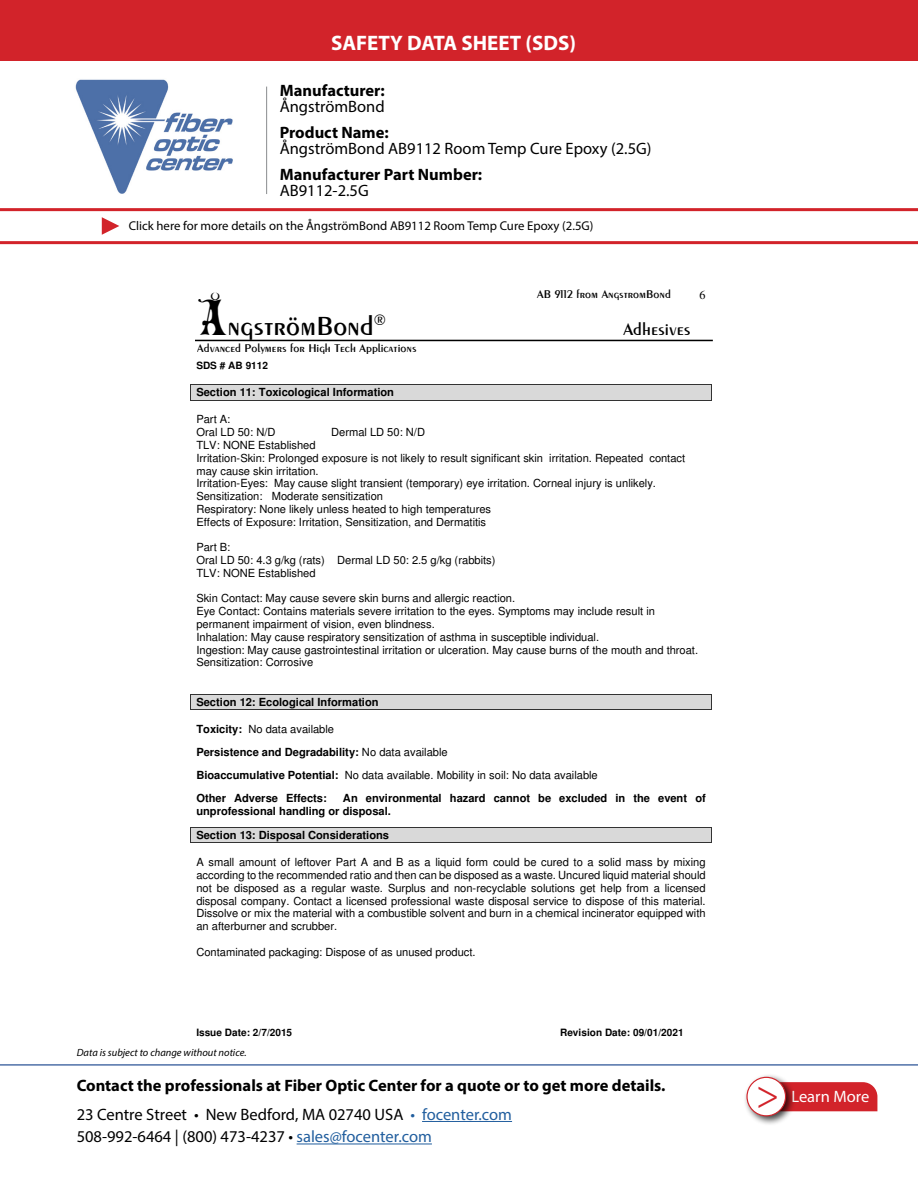
<style>
.page{position:relative;width:918px;height:1188px;background:#fff}
.page>*{position:absolute;margin:0;border:0;box-sizing:border-box;transform-origin:0 0}
.t1{font:42px "Minion Pro";color:#d2232a}
.t2{font:28.2px "Penwin";color:#000}
.t3{font:700 21px "Myriad Pro";color:#fff}
.t4{font:18.15px "Penwin";color:#000}
.t5{font:16.5px/22.5px "Myriad Pro";color:#000}
.t6{font:700 16.5px/16.5px "Myriad Pro";color:#000}
.t7{font:16.5px "Myriad Pro";color:#fff}
.t8{font:12.75px "Myriad Pro";color:#000}
.t9{font:12.15px "Penwin";color:#000}
.t10{font:12.15px "Times";color:#000}
.t11{font:11.1px/12.8px "Helvetica";color:#000}
.t12{font:700 11.1px/22.8px "Helvetica";color:#000}
.t13{font:italic 10.5px "Myriad Pro";color:#000}
.t14{font:700 10.05px "Helvetica";color:#000}
.s1{font-weight:400}
.s2{font-weight:700}
.s3{font-family:"Max Circus";font-size:48.45px}
.s4{color:#215e9e}
</style>
<div class="page">
<hr style="left:422px;top:1121px;width:90px;height:1px;background:#215e9e">
<hr style="left:297px;top:1144px;width:135px;height:1px;background:#215e9e">
<hr style="left:0;top:1064px;width:918px;height:2px;background:#4f70a8">
<img style="left:75px;top:79px;width:158px;height:115px">
<hr style="left:266px;top:87px;width:1px;height:107px;background:#8a8c8e">
<div style="left:796px;top:1082px;width:81px;height:29px;background:#d2232a"></div>
<div style="left:743px;top:1074px;width:53px;height:52px;background:#000;opacity:.75"></div>
<div style="left:747px;top:1077px;width:39px;height:39px;background:#fff;border-radius:50%"></div>
<div style="left:746px;top:1077px;width:40px;height:39px;border:1px solid #d2232a;border-radius:50%"></div>
<hr style="left:0;top:241px;width:918px;height:3px;background:#d2232a">
<hr style="left:0;top:208px;width:918px;height:3px;background:#d2232a">
<svg style="left:102px;top:217px;width:17px;height:18px"></svg>
<div style="left:0;top:0;width:918px;height:60px;background:#d2232a"></div>
<svg style="left:195px;top:341px;width:295px;height:1px"></svg>
<hr style="left:195px;top:340px;width:518px;height:1px;background:#000">
<div style="left:191px;top:385px;width:520px;height:15px;background:#d9d9d9"></div>
<hr style="left:191px;top:384px;width:520px;height:1px;background:#333">
<hr style="left:191px;top:400px;width:520px;height:1px;background:#333">
<svg style="left:190px;top:384px;width:1px;height:17px"></svg>
<svg style="left:711px;top:384px;width:1px;height:17px"></svg>
<div style="left:191px;top:695px;width:520px;height:15px;background:#d9d9d9"></div>
<hr style="left:191px;top:694px;width:520px;height:1px;background:#333">
<hr style="left:191px;top:710px;width:520px;height:1px;background:#333">
<svg style="left:190px;top:694px;width:1px;height:16px"></svg>
<svg style="left:711px;top:694px;width:1px;height:16px"></svg>
<div style="left:191px;top:828px;width:520px;height:15px;background:#d9d9d9"></div>
<hr style="left:191px;top:827px;width:520px;height:1px;background:#333">
<hr style="left:191px;top:843px;width:520px;height:1px;background:#333">
<svg style="left:190px;top:827px;width:1px;height:16px"></svg>
<svg style="left:711px;top:827px;width:1px;height:16px"></svg>
<p class="t3" style="left:331px;top:29px;width:246px">SAFETY DATA SHEET (SDS)</p>
<p class="t6" style="left:280px;top:81px;width:107px">Manufacturer:<br><span class="s1">ÅngströmBond</span></p>
<p class="t5" style="left:280px;top:124px;width:373px;line-height:16.5px"><span class="s2">Product Name:<br></span>ÅngströmBond AB9112 Room Temp Cure Epoxy (2.5G)</p>
<p class="t6" style="left:280px;top:165px;width:204px">Manufacturer Part Number:</p>
<p class="t5" style="left:280px;top:179px;width:90px">AB9112-2.5G</p>
<p class="t8" style="left:129px;top:218px;width:466px">Click here for more details on the ÅngströmBond AB9112 Room Temp Cure Epoxy (2.5G)</p>
<p class="t2" style="left:196px;top:308px;width:191px"><span class="s3">Å</span>ngströmBond<sup>®</sup></p>
<p class="t9" style="left:197px;top:341px;width:221px">Advanced Polymers for High Tech Applications</p>
<p class="t14" style="left:196px;top:362px;width:73px">SDS # AB 9112</p>
<p class="t9" style="left:537px;top:287px;width:135px">AB 9112 from AngstromBond</p>
<p class="t4" style="left:623px;top:318px;width:69px">Adhesives</p>
<p class="t10" style="left:700px;top:288px;width:8px">6</p>
<p class="t12" style="left:196px;top:382px;width:199px">Section 11: Toxicological Information</p>
<p class="t11" style="left:196px;top:414px;width:81px">Part A:<br>Oral LD 50: N/D</p>
<p class="t11" style="left:331px;top:427px;width:95px">Dermal LD 50: N/D</p>
<p class="t11" style="left:196px;top:440px;width:490px">TLV: NONE Established<br>Irritation-Skin: Prolonged exposure is not likely to result significant skin irritation. Repeated contact may cause skin irritation.<br>Irritation-Eyes: May cause slight transient (temporary) eye irritation. Corneal injury is unlikely.<br>Sensitization: Moderate sensitization<br>Respiratory: None likely unless heated to high temperatures<br>Effects of Exposure: Irritation, Sensitization, and Dermatitis</p>
<p class="t11" style="left:196px;top:542px;width:301px">Part B:<br>Oral LD 50: 4.3 g/kg (rats) Dermal LD 50: 2.5 g/kg (rabbits)<br>TLV: NONE Established</p>
<p class="t11" style="left:196px;top:593px;width:503px">Skin Contact: May cause severe skin burns and allergic reaction.<br>Eye Contact: Contains materials severe irritation to the eyes. Symptoms may include result in permanent impairment of vision, even blindness.<br>Inhalation: May cause respiratory sensitization of asthma in susceptible individual.<br>Ingestion: May cause gastrointestinal irritation or ulceration. May cause burns of the mouth and throat.<br>Sensitization: Corrosive</p>
<p class="t12" style="left:196px;top:692px;width:184px">Section 12: Ecological Information</p>
<p class="t12" style="left:196px;top:719px;width:403px">Toxicity: <span class="s1">No data available<br></span>Persistence and Degradability: <span class="s1">No data available<br></span>Bioaccumulative Potential: <span class="s1">No data available. Mobility in soil: No data available </span>Other Adverse Effects:</p>
<p class="t12" style="left:196px;top:793px;width:511px;line-height:13px;text-indent:147px">An environmental hazard cannot be excluded in the event of unprofessional handling or disposal.</p>
<p class="t12" style="left:196px;top:825px;width:194px">Section 13: Disposal Considerations</p>
<p class="t11" style="left:196px;top:857px;width:511px;text-align:justify">A small amount of leftover Part A and B as a liquid form could be cured to a solid mass by mixing according to the recommended ratio and then can be disposed as a waste. Uncured liquid material should not be disposed as a regular waste. Surplus and non-recyclable solutions get help from a licensed disposal company. Contact a licensed professional waste disposal service to dispose of this material.<br>Dissolve or mix the material with a combustible solvent and burn in a chemical incinerator equipped with an afterburner and scrubber.</p>
<p class="t11" style="left:196px;top:946px;width:281px">Contaminated packaging: Dispose of as unused product.</p>
<p class="t14" style="left:196px;top:1028px;width:97px">Issue Date: 2/7/2015</p>
<p class="t14" style="left:560px;top:1028px;width:125px">Revision Date: 09/01/2021</p>
<p class="t13" style="left:77px;top:1046px;width:171px">Data is subject to change without notice.</p>
<p class="t6" style="left:77px;top:1076px;width:590px">Contact the professionals at Fiber Optic Center for a quote or to get more details.</p>
<p class="t5" style="left:77px;top:1103px;width:437px">23 Centre Street • New Bedford, MA 02740 USA <span class="s4">• focenter.com<br></span>508-992-6464 | (800) 473-4237 • <span class="s4">sales@focenter.com</span></p>
<p class="t1" style="left:756px;top:1066px;width:25px">&gt;</p>
<p class="t7" style="left:791px;top:1087px;width:79px">Learn More</p>
</div>
